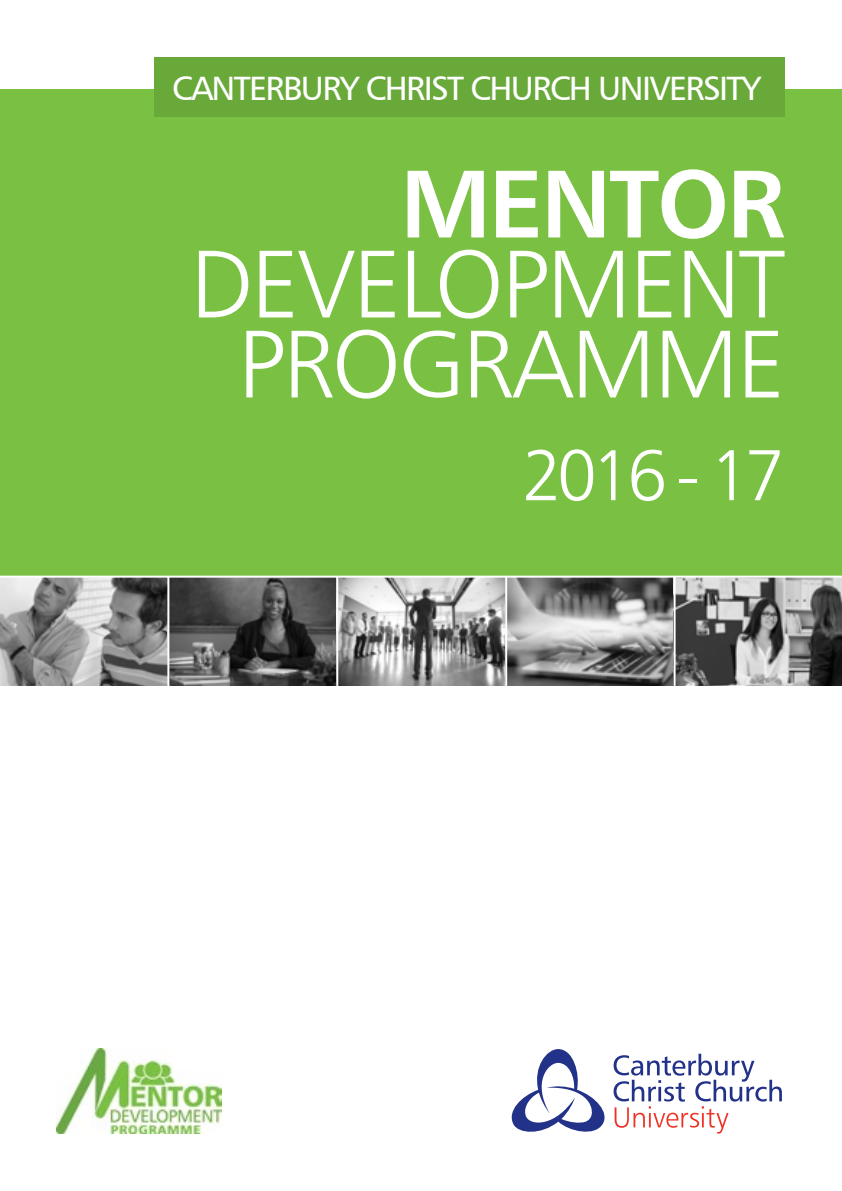
<style>
.page{position:relative;width:842px;height:1191px;background:#fff}
.page>*{position:absolute;margin:0;border:0;box-sizing:border-box;transform-origin:0 0}
.t1{font:96px/80px "Humanist 777 BT Light B";letter-spacing:-.025em;color:#fff;text-align:center}
.t2{font:96px "Humanist 777 BT Bold B";letter-spacing:-.025em;color:#fff}
.t3{font:72px "Humanist 777 BT Light B";letter-spacing:-.075em;color:#fff}
.t4{font:33.8px "Humanist 777 BT Roman B";letter-spacing:-.05em;color:#fff}
</style>
<div class="page">
<img style="left:0;top:577px;width:167px;height:109px">
<img style="left:169px;top:577px;width:336px;height:109px">
<img style="left:507px;top:577px;width:335px;height:109px">
<svg style="left:511px;top:1049px;width:271px;height:85px"></svg>
<img style="left:57px;top:1048px;width:164px;height:85px">
<hr style="left:336px;top:568px;width:2px;height:118px;background:#fff">
<hr style="left:674px;top:568px;width:2px;height:118px;background:#fff">
<div style="left:0;top:89px;width:842px;height:486px;background:#7ac143"></div>
<div style="left:154px;top:57px;width:631px;height:60px;background:#69a93a"></div>
<p class="t4" style="left:172px;top:67px;width:591px">CANTERBURY CHRIST CHURCH UNIVERSITY</p>
<h1 class="t2" style="left:400px;top:143px;width:387px">MENTOR</h1>
<h1 class="t1" style="left:190px;top:242px;width:597px">DEVELOPMENT<br>PROGRAMME</h1>
<h2 class="t3" style="left:522px;top:431px;width:265px">2016 - 17</h2>
</div>
